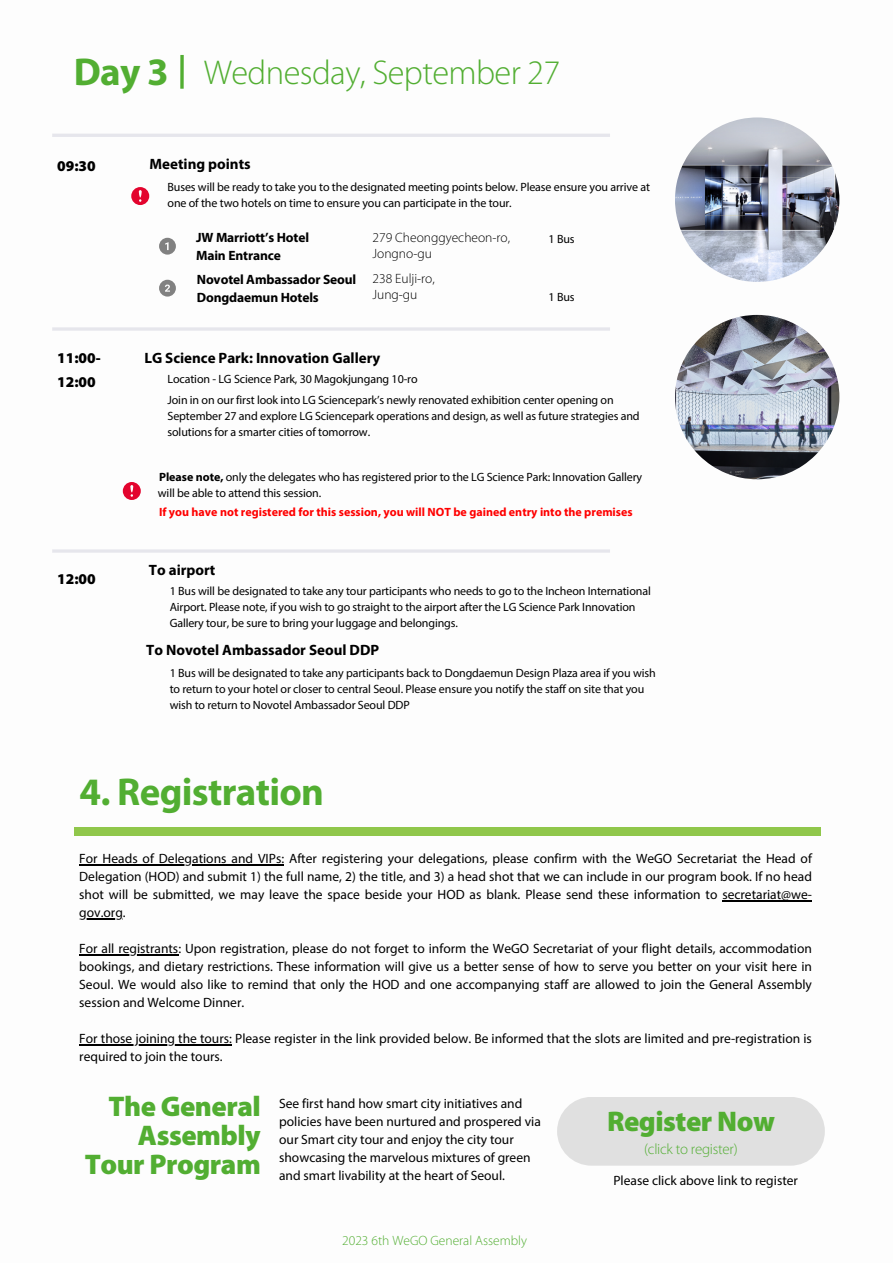
<style>
.page{position:relative;width:893px;height:1264px;background:#fff}
.page>*{position:absolute;margin:0;border:0;box-sizing:border-box;transform-origin:0 0}
.t1{font:700 39px "Myriad Pro";letter-spacing:-.015em;color:#52ae32}
.t2{font:300 34.5px "Myriad Pro";letter-spacing:-.015em;color:#52ae32}
.t3{font:900 28.5px/29.2px "Myriad Pro";letter-spacing:-.015em;color:#52ae32;text-align:right}
.t4{font:700 15px "Myriad Pro";color:#000}
.t5{font:900 15px/24.8px "Myriad Pro";color:#000}
.t6{font:300 15px "Myriad Pro";letter-spacing:-.015em;color:#52ae32}
.t7{font:13.5px/18px "Myriad Pro";color:#000;text-align:justify}
.t8{font:700 13.5px/18px "Myriad Pro";letter-spacing:-.01em;color:#000}
.t9{font:300 13.5px "Myriad Pro";color:#000}
.t10{font:300 13.5px "Myriad Pro";color:#52ae32}
.t11{font:12px/16px "Myriad Pro";letter-spacing:-.01em;color:#000}
.t12{font:700 12px "Myriad Pro";color:#f00}
.s1{font-weight:700}
</style>
<div class="page">
<div style="left:74px;top:827px;width:746px;height:8px;background:#90c74b"></div>
<hr style="left:79px;top:864px;width:205px;height:1px;background:#000">
<hr style="left:722px;top:900px;width:90px;height:1px;background:#000">
<hr style="left:79px;top:918px;width:44px;height:1px;background:#000">
<hr style="left:79px;top:954px;width:99px;height:1px;background:#000">
<hr style="left:79px;top:1044px;width:153px;height:1px;background:#000">
<div style="left:557px;top:1096px;width:267px;height:69px;background:#e0e0e0;border-radius:34px"></div>
<img style="left:675px;top:117px;width:164px;height:165px">
<img style="left:675px;top:315px;width:164px;height:164px">
<svg style="left:131px;top:187px;width:18px;height:18px"></svg>
<svg style="left:159px;top:238px;width:17px;height:17px"></svg>
<svg style="left:159px;top:280px;width:17px;height:16px"></svg>
<hr style="left:52px;top:134px;width:558px;height:3px;background:#1b1b54">
<svg style="left:180px;top:55px;width:4px;height:34px"></svg>
<hr style="left:52px;top:327px;width:558px;height:4px;background:#ececf0">
<hr style="left:52px;top:549px;width:558px;height:3px;background:#1b1b54">
<svg style="left:123px;top:482px;width:18px;height:18px"></svg>
<p class="t1" style="left:74px;top:56px;width:96px">Day 3</p>
<p class="t2" style="left:204px;top:58px;width:358px">Wednesday, September 27</p>
<p class="t5" style="left:57px;top:155px;width:40px">09:30</p>
<p class="t5" style="left:57px;top:346px;width:45px">11:00-<br>12:00</p>
<p class="t5" style="left:57px;top:568px;width:40px">12:00</p>
<p class="t4" style="left:149px;top:158px;width:103px">Meeting points</p>
<p class="t11" style="left:167px;top:180px;width:484px">Buses will be ready to take you to the designated meeting points below. Please ensure you arrive at one of the two hotels on time to ensure you can participate in the tour.</p>
<p class="t11" style="left:548px;top:232px;width:28px">1 Bus</p>
<p class="t8" style="left:196px;top:229px;width:114px">JW Marriott’s Hotel</p>
<p class="t8" style="left:196px;top:247px;width:86px">Main Entrance</p>
<p class="t9" style="left:372px;top:232px;width:139px">279 Cheonggyecheon-ro,</p>
<p class="t9" style="left:372px;top:248px;width:61px">Jongno-gu</p>
<p class="t8" style="left:197px;top:272px;width:161px">Novotel Ambassador Seoul<br>Dongdaemun Hotels</p>
<p class="t9" style="left:372px;top:273px;width:64px">238 Eulji-ro,</p>
<p class="t9" style="left:372px;top:289px;width:46px">Jung-gu</p>
<p class="t11" style="left:548px;top:290px;width:28px">1 Bus</p>
<p class="t4" style="left:144px;top:351px;width:237px">LG Science Park: Innovation Gallery</p>
<p class="t11" style="left:167px;top:393px;width:473px">Join in on our first look into LG Sciencepark’s newly renovated exhibition center opening on<br>September 27 and explore LG Sciencepark operations and design, as well as future strategies and solutions for a smarter cities of tomorrow.</p>
<p class="t11" style="left:167px;top:372px;width:251px">Location - LG Science Park, 30 Magokjungang 10-ro</p>
<p class="t11" style="left:158px;top:470px;width:485px"><span class="s1">Please note,</span> only the delegates who has registered prior to the LG Science Park: Innovation Gallery will be able to attend this session.</p>
<p class="t12" style="left:159px;top:507px;width:475px">If you have not registered for this session, you will NOT be gained entry into the premises</p>
<p class="t4" style="left:149px;top:564px;width:68px">To airport</p>
<p class="t11" style="left:170px;top:584px;width:482px">1 Bus will be designated to take any tour participants who needs to go to the Incheon International<br>Airport. Please note, if you wish to go straight to the airport after the LG Science Park Innovation<br>Gallery tour, be sure to bring your luggage and belongings.</p>
<p class="t4" style="left:146px;top:643px;width:234px">To Novotel Ambassador Seoul DDP</p>
<p class="t11" style="left:170px;top:665px;width:487px">1 Bus will be designated to take any participants back to Dongdaemun Design Plaza area if you wish to return to your hotel or closer to central Seoul. Please ensure you notify the staff on site that you wish to return to Novotel Ambassador Seoul DDP</p>
<p class="t1" style="left:80px;top:775px;width:246px">4. Registration</p>
<p class="t7" style="left:79px;top:851px;width:734px">For Heads of Delegations and VIPs: After registering your delegations, please confirm with the WeGO Secretariat the Head of Delegation (HOD) and submit 1) the full name, 2) the title, and 3) a head shot that we can include in our program book. If no head shot will be submitted, we may leave the space beside your HOD as blank. Please send these information to secretariat@we&shy;gov.org.</p>
<p class="t7" style="left:79px;top:941px;width:734px">For all registrants: Upon registration, please do not forget to inform the WeGO Secretariat of your flight details, accommodation bookings, and dietary restrictions. These information will give us a better sense of how to serve you better on your visit here in Seoul. We would also like to remind that only the HOD and one accompanying staff are allowed to join the General Assembly session and Welcome Dinner.</p>
<p class="t7" style="left:79px;top:1030px;width:734px">For those joining the tours: Please register in the link provided below. Be informed that the slots are limited and pre-registration is required to join the tours.</p>
<p class="t3" style="left:85px;top:1094px;width:178px">The General<br>Assembly<br>Tour Program</p>
<p class="t7" style="left:279px;top:1095px;width:263px;text-align:left">See first hand how smart city initiatives and policies have been nurtured and prospered via our Smart city tour and enjoy the city tour showcasing the marvelous mixtures of green and smart livability at the heart of Seoul.</p>
<p class="t3" style="left:607px;top:1109px;width:169px">Register Now</p>
<p class="t6" style="left:644px;top:1142px;width:95px">(click to register)</p>
<p class="t7" style="left:613px;top:1172px;width:186px">Please click above link to register</p>
<p class="t10" style="left:342px;top:1234px;width:186px">2023 6th WeGO General Assembly</p>
</div>
